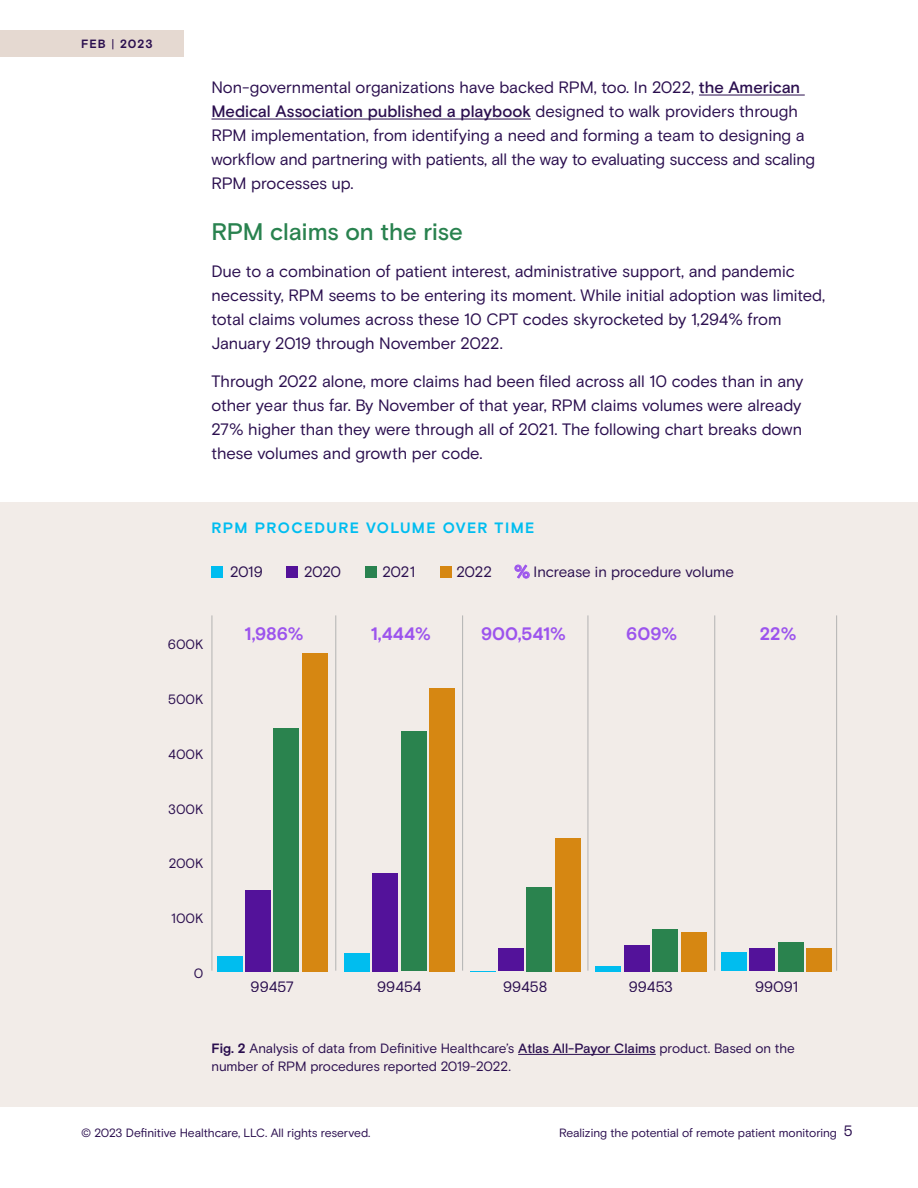
<style>
.page{position:relative;width:918px;height:1188px;background:#fff}
.page>*{position:absolute;margin:0;border:0;box-sizing:border-box;transform-origin:0 0}
.Subhead_16_20{font:500 24px "Basis Grotesque";letter-spacing:-.005em;color:#29824f}
.t1{font:700 18px "Basis Grotesque";color:#9c54ed}
.Body_copy_11_16{font:16.5px/24px "Basis Grotesque";letter-spacing:-.01em;color:#2b0f4f}
.t2{font:15px "Basis Grotesque";color:#2b0f4f}
.Alternate_Subhead_10_14{font:700 15px "Basis Grotesque";letter-spacing:.09em;color:#00bdf0}
.Fig_Description{font:13.5px/18px "Basis Grotesque";color:#2b0f4f}
.t3{font:12px "Basis Grotesque";letter-spacing:-.005em;color:#2b0f4f}
.t4{font:700 12px "Basis Grotesque";letter-spacing:.08em;color:#2b0f4f}
.s1{font-weight:400}
.s2{font-weight:500}
.s3{font-weight:700;font-size:18px;color:#9c54ed}
.s4{font-weight:700}
.s5{font-size:15px}
</style>
<div class="page">
<div style="left:0;top:30px;width:184px;height:27px;background:#e5d9d1"></div>
<div style="left:0;top:502px;width:918px;height:605px;background:#f2ece8"></div>
<hr style="left:699px;top:95px;width:106px;height:1px;background:#2b0f4f">
<hr style="left:212px;top:119px;width:319px;height:1px;background:#2b0f4f">
<hr style="left:518px;top:1054px;width:138px;height:1px;background:#2b0f4f">
<div style="left:302px;top:653px;width:26px;height:318px;background:#d68712"></div>
<div style="left:429px;top:688px;width:26px;height:283px;background:#d68712"></div>
<div style="left:555px;top:838px;width:26px;height:133px;background:#d68712"></div>
<div style="left:681px;top:932px;width:25px;height:39px;background:#d68712"></div>
<div style="left:807px;top:948px;width:25px;height:23px;background:#d68712"></div>
<div style="left:274px;top:728px;width:25px;height:243px;background:#2a834e"></div>
<div style="left:401px;top:732px;width:26px;height:239px;background:#2a834e"></div>
<div style="left:527px;top:887px;width:25px;height:84px;background:#2a834e"></div>
<div style="left:652px;top:929px;width:26px;height:42px;background:#2a834e"></div>
<div style="left:778px;top:942px;width:26px;height:29px;background:#2a834e"></div>
<div style="left:245px;top:890px;width:26px;height:81px;background:#53129a"></div>
<div style="left:372px;top:873px;width:26px;height:98px;background:#53129a"></div>
<div style="left:498px;top:948px;width:26px;height:23px;background:#53129a"></div>
<div style="left:624px;top:945px;width:26px;height:26px;background:#53129a"></div>
<div style="left:750px;top:948px;width:25px;height:23px;background:#53129a"></div>
<div style="left:217px;top:956px;width:25px;height:15px;background:#00bdef"></div>
<div style="left:344px;top:953px;width:26px;height:18px;background:#00bdef"></div>
<svg style="left:470px;top:971px;width:25px;height:1px"></svg>
<div style="left:595px;top:966px;width:26px;height:5px;background:#00bdef"></div>
<div style="left:721px;top:952px;width:26px;height:19px;background:#00bdef"></div>
<div style="left:211px;top:566px;width:12px;height:12px;background:#00bdf0"></div>
<div style="left:286px;top:566px;width:12px;height:12px;background:#541299"></div>
<div style="left:365px;top:566px;width:12px;height:12px;background:#29824f"></div>
<div style="left:440px;top:566px;width:12px;height:12px;background:#d68712"></div>
<svg style="left:515px;top:565px;width:15px;height:13px"></svg>
<hr style="left:335px;top:615px;width:1px;height:356px;background:#b3b3b3">
<hr style="left:212px;top:615px;width:1px;height:356px;background:#b3b3b3">
<hr style="left:462px;top:615px;width:1px;height:356px;background:#b3b3b3">
<hr style="left:588px;top:615px;width:1px;height:356px;background:#b3b3b3">
<hr style="left:714px;top:615px;width:1px;height:356px;background:#b3b3b3">
<hr style="left:836px;top:615px;width:1px;height:356px;background:#b3b3b3">
<p class="t4" style="left:81px;top:37px;width:73px">FEB <span class="s1">|</span> 2023</p>
<p class="Body_copy_11_16" style="left:212px;top:76px;width:605px">Non-governmental organizations have backed RPM, too. In 2022, <span class="s2">the American Medical Association published a playbook</span> designed to walk providers through RPM implementation, from identifying a need and forming a team to designing a workflow and partnering with patients, all the way to evaluating success and scaling RPM processes up.</p>
<p class="Subhead_16_20" style="left:212px;top:217px;width:253px">RPM claims on the rise</p>
<p class="Body_copy_11_16" style="left:212px;top:260px;width:615px">Due to a combination of patient interest, administrative support, and pandemic necessity, RPM seems to be entering its moment. While initial adoption was limited, total claims volumes across these 10 CPT codes skyrocketed by 1,294% from January 2019 through November 2022.</p>
<p class="Body_copy_11_16" style="left:212px;top:369px;width:593px;text-align:justify">Through 2022 alone, more claims had been filed across all 10 codes than in any other year thus far. By November of that year, RPM claims volumes were already 27% higher than they were through all of 2021. The following chart breaks down these volumes and growth per code.</p>
<p class="Alternate_Subhead_10_14" style="left:212px;top:519px;width:325px">RPM PROCEDURE VOLUME OVER TIME</p>
<p class="t2" style="left:230px;top:563px;width:34px">2019</p>
<p class="t2" style="left:304px;top:563px;width:39px">2020</p>
<p class="t2" style="left:383px;top:563px;width:34px">2021</p>
<p class="t2" style="left:456px;top:563px;width:279px">2022 <span class="s3">%</span> Increase in procedure volume</p>
<p class="Fig_Description" style="left:168px;top:635px;width:37px">600K</p>
<p class="Fig_Description" style="left:168px;top:690px;width:37px">500K</p>
<p class="Fig_Description" style="left:168px;top:745px;width:37px">400K</p>
<p class="Fig_Description" style="left:168px;top:800px;width:37px">300K</p>
<p class="Fig_Description" style="left:169px;top:855px;width:36px">200K</p>
<p class="Fig_Description" style="left:171px;top:910px;width:34px">100K</p>
<p class="Fig_Description" style="left:194px;top:965px;width:11px">0</p>
<p class="t1" style="left:245px;top:623px;width:61px">1,986%</p>
<p class="t1" style="left:371px;top:623px;width:62px">1,444%</p>
<p class="t1" style="left:481px;top:623px;width:86px">900,541%</p>
<p class="t1" style="left:626px;top:623px;width:53px">609%</p>
<p class="t1" style="left:760px;top:623px;width:38px">22%</p>
<p class="t2" style="left:251px;top:978px;width:45px">99457</p>
<p class="t2" style="left:377px;top:978px;width:46px">99454</p>
<p class="t2" style="left:503px;top:978px;width:46px">99458</p>
<p class="t2" style="left:629px;top:978px;width:46px">99453</p>
<p class="t2" style="left:755px;top:978px;width:45px">99091</p>
<p class="Fig_Description" style="left:212px;top:1040px;width:585px"><span class="s4">Fig. 2</span> Analysis of data from Definitive Healthcare’s <span class="s2">Atlas All-Payor Claims</span> product. Based on the number of RPM procedures reported 2019-2022.</p>
<p class="t3" style="left:81px;top:1126px;width:291px">© 2023 Definitive Healthcare, LLC. All rights reserved.</p>
<p class="t3" style="left:559px;top:1126px;width:295px">Realizing the potential of remote patient monitoring <span class="s5">5</span></p>
</div>
